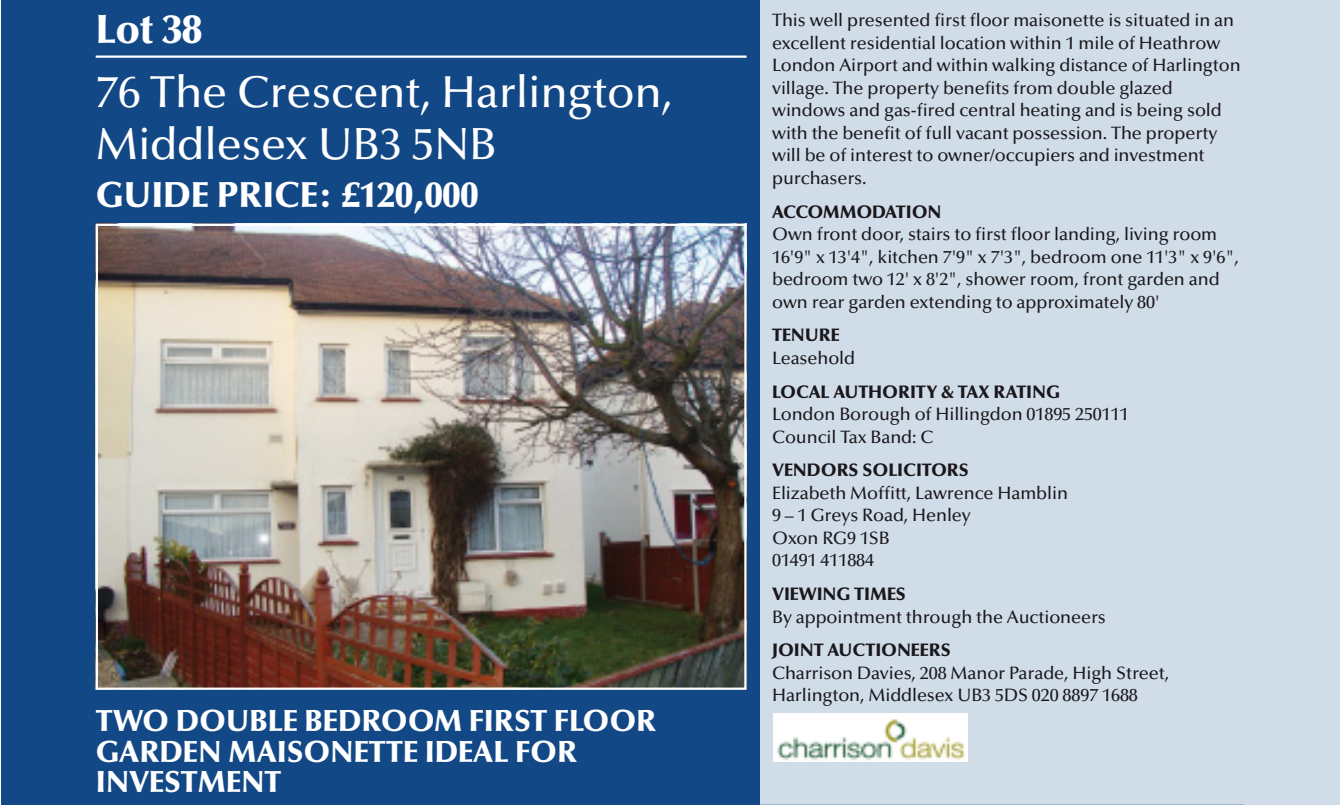
<style>
.page{position:relative;width:1340px;height:805px;background:#fff}
.page>*{position:absolute;margin:0;border:0;box-sizing:border-box;transform-origin:0 0}
.t1{font:500 45px/51.8px "Optima LT Std";letter-spacing:-.005em;color:#fff}
.t2{font:900 40.5px "Optima LT Std";color:#fff}
.t3{font:900 36px "Optima LT Std";letter-spacing:-.005em;color:#fff}
.t4{font:900 30.38px/30.4px "Optima LT Std";letter-spacing:-.005em;color:#fff}
.t5{font:500 18px/22.5px "Optima LT Std";letter-spacing:-.005em;color:#1a171c}
.t6{font:900 18px "Optima LT Std";letter-spacing:-.005em;color:#1a171c}
.t7{font:900 18px "Optima LT Std";letter-spacing:-.03em;color:#1a171c}
</style>
<div class="page">
<div style="left:1px;top:0;width:1338px;height:804px;background:#d0dde8"></div>
<div style="left:1px;top:0;width:758px;height:804px;background:#134887"></div>
<hr style="left:96px;top:55px;width:650px;height:3px;background:#fff">
<img style="left:99px;top:226px;width:644px;height:460px">
<div style="left:96px;top:223px;width:650px;height:466px;border:2px solid #fff"></div>
<svg style="left:96px;top:804px;width:255px;height:1px"></svg>
<svg style="left:364px;top:804px;width:255px;height:1px"></svg>
<svg style="left:625px;top:804px;width:619px;height:1px"></svg>
<img style="left:773px;top:713px;width:194px;height:47px">
<h2 class="t2" style="left:96px;top:13px;width:108px">Lot 38</h2>
<h1 class="t1" style="left:96px;top:71px;width:579px">76 The Crescent, Harlington,<br>Middlesex UB3 5NB</h1>
<h3 class="t3" style="left:96px;top:180px;width:384px">GUIDE PRICE: £120,000</h3>
<h3 class="t4" style="left:96px;top:708px;width:562px">TWO DOUBLE BEDROOM FIRST FLOOR<br>GARDEN MAISONETTE IDEAL FOR<br>INVESTMENT</h3>
<p class="t5" style="left:772px;top:11px;width:470px">This well presented first floor maisonette is situated in an excellent residential location within 1 mile of Heathrow London Airport and within walking distance of Harlington village. The property benefits from double glazed windows and gas-fired central heating and is being sold with the benefit of full vacant possession. The property will be of interest to owner/occupiers and investment purchasers.</p>
<p class="t7" style="left:772px;top:204px;width:171px">ACCOMMODATION</p>
<p class="t5" style="left:772px;top:224px;width:468px">Own front door, stairs to first floor landing, living room 16'9" x 13'4", kitchen 7'9" x 7'3", bedroom one 11'3" x 9'6", bedroom two 12' x 8'2", shower room, front garden and own rear garden extending to approximately 80'</p>
<p class="t6" style="left:772px;top:328px;width:69px">TENURE</p>
<p class="t5" style="left:772px;top:348px;width:85px">Leasehold</p>
<p class="t6" style="left:772px;top:384px;width:289px">LOCAL AUTHORITY &amp; TAX RATING</p>
<p class="t5" style="left:772px;top:404px;width:358px">London Borough of Hillingdon 01895 250111<br>Council Tax Band: C</p>
<p class="t6" style="left:772px;top:463px;width:198px">VENDORS SOLICITORS</p>
<p class="t5" style="left:772px;top:483px;width:297px">Elizabeth Moffitt, Lawrence Hamblin<br>9 – 1 Greys Road, Henley<br>Oxon RG9 1SB<br>01491 411884</p>
<p class="t6" style="left:772px;top:586px;width:135px">VIEWING TIMES</p>
<p class="t5" style="left:772px;top:607px;width:335px">By appointment through the Auctioneers</p>
<p class="t6" style="left:772px;top:642px;width:180px">JOINT AUCTIONEERS</p>
<p class="t5" style="left:772px;top:663px;width:398px">Charrison Davies, 208 Manor Parade, High Street,<br>Harlington, Middlesex UB3 5DS 020 8897 1688</p>
</div>
